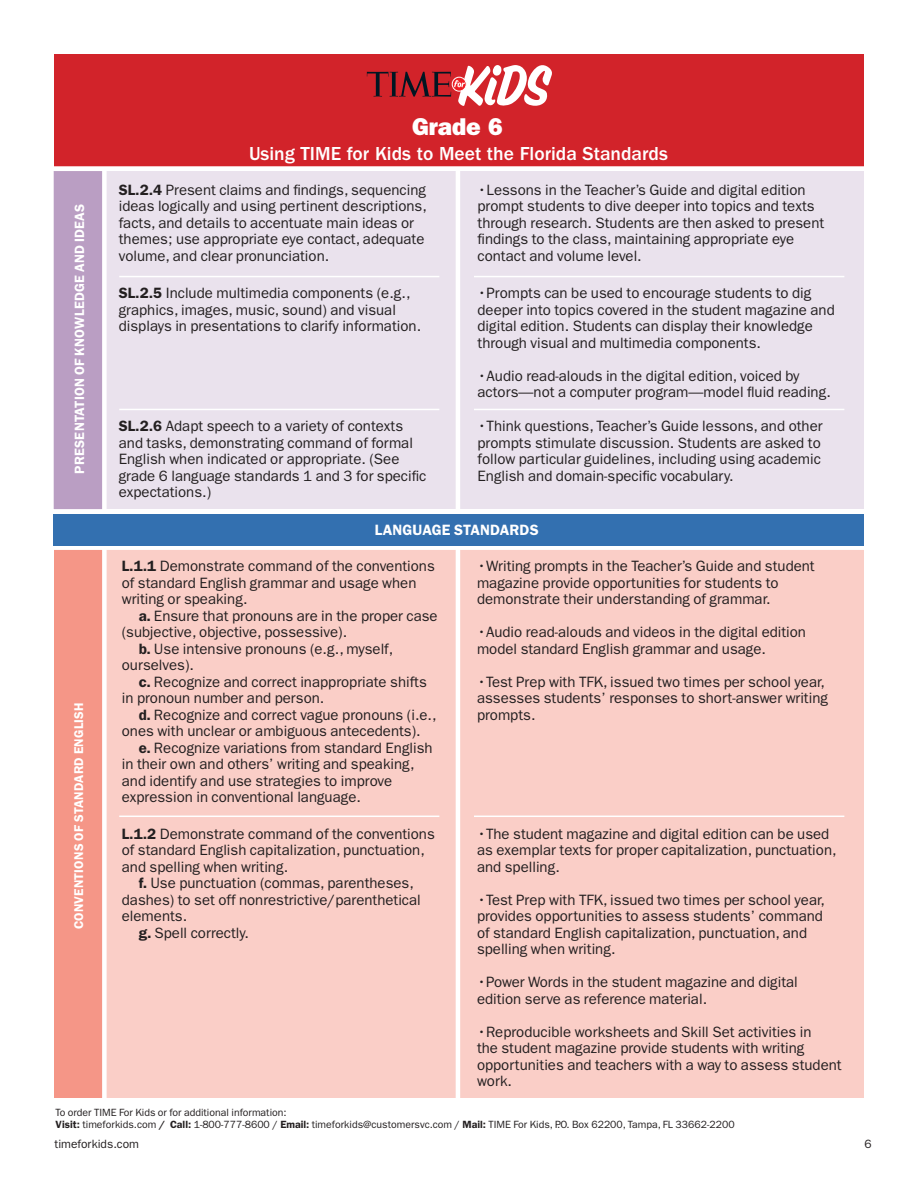
<style>
.page{position:relative;width:918px;height:1188px;background:#fff}
.page>*{position:absolute;margin:0;border:0;box-sizing:border-box;transform-origin:0 0}
.t1{font:24.45px "ITC Franklin Gothic Std Hvy";color:#fff}
.t2{font:500 19.5px "ITC Franklin Gothic Std";color:#fff}
.TEXT_SANS_CNTRD{font:15px/16.5px "ITC Franklin Gothic Std";color:#231f20}
.HED_SM_CAPS_CNTRD{font:600 15px "ITC Franklin Gothic Std";letter-spacing:.01em;color:#fff}
.HED_SM_CAPS_CNTRD-2{font:600 13.5px "ITC Franklin Gothic Std";letter-spacing:.015em;color:#fff}
.HED_SM_CAPS_CNTRD-3{font:600 12.75px "ITC Franklin Gothic Std";letter-spacing:.015em;color:#fff}
.TEXT_SANS_CNTRD-2{font:12px "ITC Franklin Gothic Std";color:#231f20}
.TEXT_SANS_CNTRD-3{font:10.5px "ITC Franklin Gothic Std";color:#231f20}
.s1{font-weight:600}
</style>
<div class="page">
<div style="left:73px;top:534px;width:791px;height:564px;background:#facec7"></div>
<div style="left:54px;top:534px;width:50px;height:564px;background:#f59687"></div>
<div style="left:54px;top:171px;width:810px;height:338px;background:#eae2ed"></div>
<div style="left:54px;top:168px;width:50px;height:341px;background:#ba9ec3"></div>
<div style="left:54px;top:54px;width:810px;height:113px;background:#d2232a"></div>
<hr style="left:13px;top:167px;width:889px;height:4px;background:#fff">
<div style="left:30px;top:545px;width:888px;height:5px;background:#fff"></div>
<div style="left:102px;top:167px;width:5px;height:940px;background:#fff"></div>
<hr style="left:456px;top:167px;width:4px;height:940px;background:#fff">
<div style="left:54px;top:514px;width:810px;height:31px;background:#3370b0"></div>
<svg style="left:367px;top:65px;width:185px;height:41px"></svg>
<hr style="left:119px;top:276px;width:320px;height:1px;background:#fff">
<hr style="left:474px;top:276px;width:370px;height:1px;background:#fff">
<hr style="left:119px;top:409px;width:320px;height:1px;background:#fff">
<hr style="left:474px;top:409px;width:370px;height:1px;background:#fff">
<hr style="left:119px;top:816px;width:320px;height:1px;background:#fff">
<hr style="left:474px;top:816px;width:370px;height:1px;background:#fff">
<p class="t1" style="left:412px;top:112px;width:92px">Grade 6</p>
<p class="HED_SM_CAPS_CNTRD-2" style="left:71px;top:474px;width:272px;rotate:-90deg">PRESENTATION OF KNOWLEDGE AND IDEAS</p>
<p class="HED_SM_CAPS_CNTRD-3" style="left:71px;top:929px;width:228px;rotate:-90deg">CONVENTIONS OF STANDARD ENGLISH</p>
<p class="t2" style="left:249px;top:143px;width:420px">Using TIME for Kids to Meet the Florida Standards</p>
<p class="TEXT_SANS_CNTRD" style="left:119px;top:182px;width:310px"><span class="s1">SL.2.4</span> Present claims and findings, sequencing ideas logically and using pertinent descriptions, facts, and details to accentuate main ideas or themes; use appropriate eye contact, adequate volume, and clear pronunciation.</p>
<p class="TEXT_SANS_CNTRD" style="left:478px;top:182px;width:348px">•Lessons in the Teacher’s Guide and digital edition prompt students to dive deeper into topics and texts through research. Students are then asked to present findings to the class, maintaining appropriate eye contact and volume level.</p>
<p class="TEXT_SANS_CNTRD" style="left:119px;top:285px;width:304px"><span class="s1">SL.2.5</span> Include multimedia components (e.g., graphics, images, music, sound) and visual displays in presentations to clarify information.</p>
<p class="TEXT_SANS_CNTRD" style="left:478px;top:285px;width:359px">•Prompts can be used to encourage students to dig deeper into topics covered in the student magazine and digital edition. Students can display their knowledge through visual and multimedia components.</p>
<p class="TEXT_SANS_CNTRD" style="left:478px;top:368px;width:355px">•Audio read-alouds in the digital edition, voiced by actors—not a computer program—model fluid reading.</p>
<p class="TEXT_SANS_CNTRD" style="left:119px;top:418px;width:309px"><span class="s1">SL.2.6</span> Adapt speech to a variety of contexts and tasks, demonstrating command of formal English when indicated or appropriate. (See grade 6 language standards 1 and 3 for specific expectations.)</p>
<p class="TEXT_SANS_CNTRD" style="left:478px;top:418px;width:347px;text-align:justify">•Think questions, Teacher’s Guide lessons, and other prompts stimulate discussion. Students are asked to follow particular guidelines, including using academic English and domain-specific vocabulary.</p>
<p class="HED_SM_CAPS_CNTRD" style="left:375px;top:521px;width:165px">LANGUAGE STANDARDS</p>
<p class="TEXT_SANS_CNTRD" style="left:122px;top:558px;width:315px"><span class="s1">L.1.1</span> Demonstrate command of the conventions of standard English grammar and usage when writing or speaking.</p>
<p class="TEXT_SANS_CNTRD" style="left:122px;top:608px;width:317px;text-indent:17px"><span class="s1">a.</span> Ensure that pronouns are in the proper case (subjective, objective, possessive).</p>
<p class="TEXT_SANS_CNTRD" style="left:122px;top:641px;width:273px;text-indent:17px"><span class="s1">b.</span> Use intensive pronouns (e.g., myself, ourselves).</p>
<p class="TEXT_SANS_CNTRD" style="left:122px;top:674px;width:307px;text-indent:17px"><span class="s1">c.</span> Recognize and correct inappropriate shifts in pronoun number and person.</p>
<p class="TEXT_SANS_CNTRD" style="left:122px;top:707px;width:316px;text-indent:17px"><span class="s1">d.</span> Recognize and correct vague pronouns (i.e., ones with unclear or ambiguous antecedents).</p>
<p class="TEXT_SANS_CNTRD" style="left:122px;top:740px;width:312px;text-indent:17px"><span class="s1">e.</span> Recognize variations from standard English in their own and others’ writing and speaking, and identify and use strategies to improve expression in conventional language.</p>
<p class="TEXT_SANS_CNTRD" style="left:122px;top:825px;width:315px"><span class="s1">L.1.2</span> Demonstrate command of the conventions of standard English capitalization, punctuation, and spelling when writing.</p>
<p class="TEXT_SANS_CNTRD" style="left:122px;top:875px;width:301px;text-indent:17px"><span class="s1">f.</span> Use punctuation (commas, parentheses, dashes) to set off nonrestrictive/parenthetical elements.</p>
<p class="TEXT_SANS_CNTRD" style="left:139px;top:924px;width:112px"><span class="s1">g.</span> Spell correctly.</p>
<p class="TEXT_SANS_CNTRD" style="left:477px;top:558px;width:339px">•Writing prompts in the Teacher’s Guide and student magazine provide opportunities for students to demonstrate their understanding of grammar.</p>
<p class="TEXT_SANS_CNTRD" style="left:477px;top:624px;width:331px">•Audio read-alouds and videos in the digital edition model standard English grammar and usage.</p>
<p class="TEXT_SANS_CNTRD" style="left:477px;top:674px;width:352px">•Test Prep with TFK, issued two times per school year, assesses students’ responses to short-answer writing prompts.</p>
<p class="TEXT_SANS_CNTRD" style="left:477px;top:825px;width:361px">•The student magazine and digital edition can be used as exemplar texts for proper capitalization, punctuation, and spelling.</p>
<p class="TEXT_SANS_CNTRD" style="left:477px;top:891px;width:349px">•Test Prep with TFK, issued two times per school year, provides opportunities to assess students’ command of standard English capitalization, punctuation, and spelling when writing.</p>
<p class="TEXT_SANS_CNTRD" style="left:477px;top:974px;width:322px">•Power Words in the student magazine and digital edition serve as reference material.</p>
<p class="TEXT_SANS_CNTRD" style="left:477px;top:1023px;width:366px">•Reproducible worksheets and Skill Set activities in<br>the student magazine provide students with writing opportunities and teachers with a way to assess student work.</p>
<p class="TEXT_SANS_CNTRD-3" style="left:56px;top:1106px;width:233px">To order TIME For Kids or for additional information:</p>
<p class="TEXT_SANS_CNTRD-3" style="left:56px;top:1118px;width:681px"><span class="s1">Visit:</span> timeforkids.com <span class="s1">/ Call:</span> 1-800-777-8600 / <span class="s1">Email:</span> timeforkids@customersvc.com / <span class="s1">Mail:</span> TIME For Kids, P.O. Box 62200, Tampa, FL 33662-2200</p>
<p class="TEXT_SANS_CNTRD-2" style="left:55px;top:1137px;width:86px">timeforkids.com</p>
<p class="TEXT_SANS_CNTRD-2" style="left:865px;top:1137px;width:9px">6</p>
</div>
